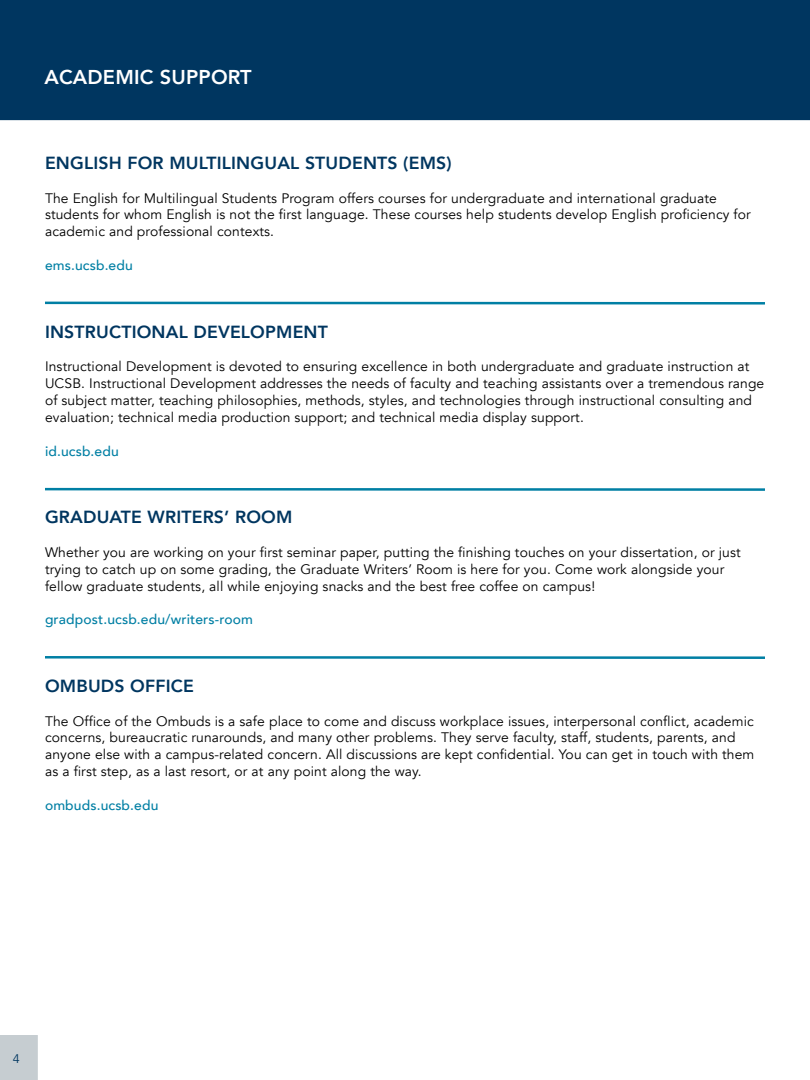
<style>
.page{position:relative;width:810px;height:1080px;background:#fff}
.page>*{position:absolute;margin:0;border:0;box-sizing:border-box;transform-origin:0 0}
.t1{font:800 20px "Avenir";letter-spacing:.01em;color:#fff}
.t2{font:800 17.5px "Avenir";letter-spacing:.01em;color:#003660}
.t3{font:13.75px/16.9px "Avenir";letter-spacing:.01em;color:#000}
.t4{font:500 13.75px "Avenir";letter-spacing:.01em;color:#007fa4}
.t5{font:12.5px "Avenir";color:#003660}
</style>
<div class="page">
<div style="left:0;top:1035px;width:38px;height:45px;background:#c6cdd1"></div>
<div style="left:0;top:0;width:810px;height:120px;background:#003660"></div>
<svg style="left:45px;top:301px;width:720px;height:4px;background:#5faec5"></svg>
<svg style="left:45px;top:487px;width:720px;height:4px"></svg>
<svg style="left:45px;top:656px;width:720px;height:3px;background:#2a93b2"></svg>
<h1 class="t1" style="left:44px;top:62px;width:209px">ACADEMIC SUPPORT</h1>
<p class="t2" style="left:45px;top:149px;width:408px">ENGLISH FOR MULTILINGUAL STUDENTS (EMS)</p>
<p class="t3" style="left:45px;top:190px;width:707px">The English for Multilingual Students Program offers courses for undergraduate and international graduate students for whom English is not the first language. These courses help students develop English proficiency for academic and professional contexts.</p>
<p class="t4" style="left:45px;top:253px;width:89px">ems.ucsb.edu</p>
<p class="t2" style="left:45px;top:318px;width:284px">INSTRUCTIONAL DEVELOPMENT</p>
<p class="t3" style="left:45px;top:358px;width:721px">Instructional Development is devoted to ensuring excellence in both undergraduate and graduate instruction at UCSB. Instructional Development addresses the needs of faculty and teaching assistants over a tremendous range of subject matter, teaching philosophies, methods, styles, and technologies through instructional consulting and evaluation; technical media production support; and technical media display support.</p>
<p class="t4" style="left:45px;top:439px;width:75px">id.ucsb.edu</p>
<p class="t2" style="left:45px;top:503px;width:249px">GRADUATE WRITERS’ ROOM</p>
<p class="t3" style="left:45px;top:544px;width:697px">Whether you are working on your first seminar paper, putting the finishing touches on your dissertation, or just trying to catch up on some grading, the Graduate Writers’ Room is here for you. Come work alongside your fellow graduate students, all while enjoying snacks and the best free coffee on campus!</p>
<p class="t4" style="left:45px;top:608px;width:209px">gradpost.ucsb.edu/writers-room</p>
<p class="t2" style="left:45px;top:672px;width:150px">OMBUDS OFFICE</p>
<p class="t3" style="left:45px;top:713px;width:711px">The Office of the Ombuds is a safe place to come and discuss workplace issues, interpersonal conflict, academic concerns, bureaucratic runarounds, and many other problems. They serve faculty, staff, students, parents, and anyone else with a campus-related concern. All discussions are kept confidential. You can get in touch with them as a first step, as a last resort, or at any point along the way.</p>
<p class="t4" style="left:45px;top:793px;width:115px">ombuds.ucsb.edu</p>
<p class="t5" style="left:13px;top:1051px;width:8px">4</p>
</div>
